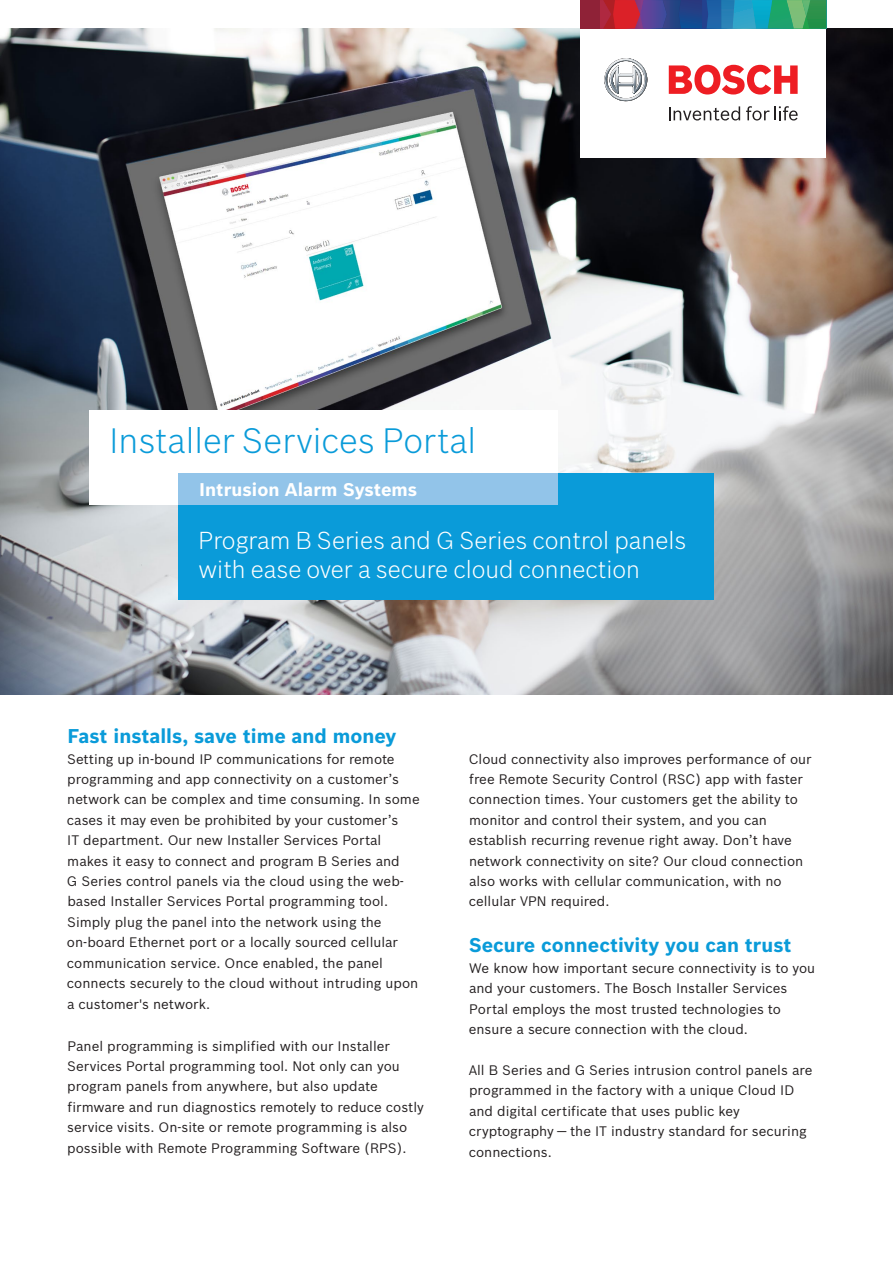
<style>
.page{position:relative;width:893px;height:1263px;background:#fff}
.page>*{position:absolute;margin:0;border:0;box-sizing:border-box;transform-origin:0 0}
.Headline_1_Black_24{font:300 34.5px "Bosch Sans";color:#0a9bd9}
.Headline_1_48_19_2_L{font:300 24px/28.5px "Bosch Sans";color:#fff}
.Copy_7_7_3_84_Reg_Bl{font:700 19.5px "Bosch Sans";color:#0a9bd9}
.Headline_1_48_19_2_L-2{font:700 18px "Bosch Sans";color:#fff}
.Copy_9_4_8_Reg_Black{font:13.5px/20.4px "Bosch Sans";color:#231f20}
</style>
<div class="page">
<img style="left:0;top:28px;width:893px;height:666px">
<div style="left:581px;top:0;width:245px;height:157px;background:#fff"></div>
<svg style="left:581px;top:0;width:245px;height:28px;background:#4f657a"></svg>
<svg style="left:604px;top:58px;width:43px;height:43px"></svg>
<svg style="left:669px;top:106px;width:71px;height:15px"></svg>
<svg style="left:746px;top:106px;width:52px;height:15px"></svg>
<svg style="left:669px;top:65px;width:129px;height:30px"></svg>
<div style="left:179px;top:474px;width:535px;height:126px;background:#0a9bd9"></div>
<div style="left:89px;top:410px;width:469px;height:95px;background:#fff"></div>
<div style="left:179px;top:474px;width:379px;height:31px;background:#92c4e9"></div>
<p class="Headline_1_Black_24" style="left:109px;top:416px;width:369px">Installer Services Portal</p>
<p class="Headline_1_48_19_2_L-2" style="left:199px;top:475px;width:220px">Intrusion Alarm Systems</p>
<p class="Headline_1_48_19_2_L" style="left:198px;top:525px;width:489px">Program B Series and G Series control panels with ease over a secure cloud connection</p>
<p class="Copy_7_7_3_84_Reg_Bl" style="left:67px;top:721px;width:331px">Fast installs, save time and money</p>
<p class="Copy_9_4_8_Reg_Black" style="left:67px;top:747px;width:354px">Setting up in-bound IP communications for remote programming and app connectivity on a customer’s network can be complex and time consuming. In some cases it may even be prohibited by your customer’s<br>IT department. Our new Installer Services Portal makes it easy to connect and program B Series and<br>G Series control panels via the cloud using the web&shy;based Installer Services Portal programming tool.<br>Simply plug the panel into the network using the on-board Ethernet port or a locally sourced cellular communication service. Once enabled, the panel connects securely to the cloud without intruding upon a customer's network.</p>
<p class="Copy_9_4_8_Reg_Black" style="left:67px;top:1034px;width:358px">Panel programming is simplified with our Installer Services Portal programming tool. Not only can you program panels from anywhere, but also update firmware and run diagnostics remotely to reduce costly service visits. On-site or remote programming is also possible with Remote Programming Software (RPS).</p>
<p class="Copy_9_4_8_Reg_Black" style="left:469px;top:748px;width:344px">Cloud connectivity also improves performance of our free Remote Security Control (RSC) app with faster connection times. Your customers get the ability to monitor and control their system, and you can establish recurring revenue right away. Don’t have network connectivity on site? Our cloud connection also works with cellular communication, with no cellular VPN required.</p>
<p class="Copy_7_7_3_84_Reg_Bl" style="left:469px;top:931px;width:324px">Secure connectivity you can trust</p>
<p class="Copy_9_4_8_Reg_Black" style="left:469px;top:957px;width:348px">We know how important secure connectivity is to you and your customers. The Bosch Installer Services Portal employs the most trusted technologies to ensure a secure connection with the cloud.</p>
<p class="Copy_9_4_8_Reg_Black" style="left:469px;top:1059px;width:345px">All B Series and G Series intrusion control panels are programmed in the factory with a unique Cloud ID and digital certificate that uses public key cryptography — the IT industry standard for securing connections.</p>
</div>
